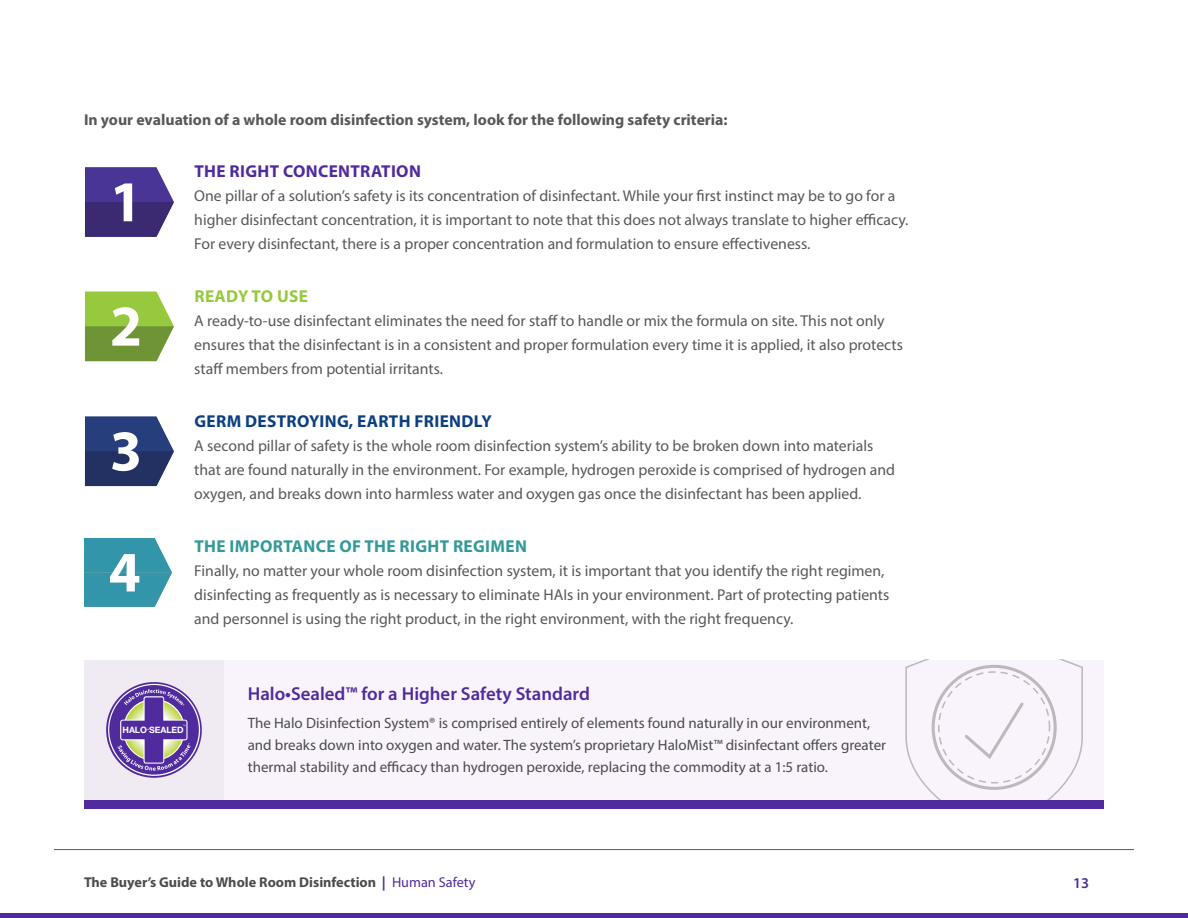
<style>
.page{position:relative;width:1188px;height:918px;background:#fff}
.page>*{position:absolute;margin:0;border:0;box-sizing:border-box;transform-origin:0 0}
.t1{font:700 58.2px "Myriad Pro";color:#fff}
.t2{font:700 57.6px "Myriad Pro";color:#fff}
.t3{font:600 18.75px "Myriad Pro";color:#502b9e}
.t4{font:700 17.25px "Myriad Pro";letter-spacing:.02em;color:#399}
.t5{font:700 17.25px "Myriad Pro";letter-spacing:.02em;color:#0d3f80}
.t6{font:700 17.25px "Myriad Pro";letter-spacing:.02em;color:#502b9e}
.t7{font:700 17.25px "Myriad Pro";letter-spacing:.02em;color:#96c93e}
.t8{font:15.75px/24px "Myriad Pro";color:#57585a}
.t9{font:700 15.75px "Myriad Pro";color:#57585a}
.t10{font:15px/21.8px "Myriad Pro";color:#4b4c4d}
.t11{font:600 15px "Myriad Pro";color:#502b9e}
.t12{font:700 14.25px "Myriad Pro";color:#4b4c4d}
.t13{font:700 8.85px "Helvetica Neue";letter-spacing:-.01em;color:#fff}
.t14{font:3px "Helvetica Neue";color:#fff}
.s1{color:#502b9e}
.s2{font-weight:400;color:#502b9e}
</style>
<div class="page">
<div style="left:0;top:913px;width:1188px;height:5px;background:#502b9e"></div>
<hr style="left:54px;top:849px;width:1080px;height:1px;background:#57585a">
<div style="left:84px;top:660px;width:1020px;height:140px;background:#f9f3fb"></div>
<div style="left:84px;top:800px;width:1020px;height:8px;background:#502b9e"></div>
<svg style="left:85px;top:167px;width:89px;height:70px;background:#54438f"></svg>
<svg style="left:85px;top:292px;width:89px;height:69px;background:#8eb64d"></svg>
<svg style="left:84px;top:538px;width:88px;height:69px;background:#479fb2"></svg>
<svg style="left:85px;top:416px;width:89px;height:70px;background:#3a4b7d"></svg>
<div style="left:84px;top:660px;width:140px;height:140px;background:#f0eaf2"></div>
<svg style="left:106px;top:682px;width:96px;height:96px"></svg>
<svg style="left:108px;top:684px;width:92px;height:92px"></svg>
<div style="left:109px;top:685px;width:90px;height:90px;background:#502b9e;border-radius:50%"></div>
<svg style="left:124px;top:700px;width:60px;height:60px"></svg>
<div style="left:144px;top:696px;width:20px;height:68px;background:#c9bde0;border-radius:3px"></div>
<svg style="left:120px;top:720px;width:68px;height:20px"></svg>
<div style="left:145px;top:697px;width:18px;height:66px;background:#502b9e"></div>
<div style="left:121px;top:721px;width:65px;height:18px;background:#502b9e"></div>
<svg style="left:124px;top:689px;width:60px;height:17px"></svg>
<svg style="left:118px;top:743px;width:72px;height:28px"></svg>
<svg style="left:905px;top:660px;width:178px;height:140px"></svg>
<p class="t9" style="left:84px;top:110px;width:645px">In your evaluation of a whole room disinfection system, look for the following safety criteria:</p>
<p class="t6" style="left:195px;top:160px;width:228px">THE RIGHT CONCENTRATION</p>
<p class="t8" style="left:194px;top:183px;width:716px">One pillar of a solution’s safety is its concentration of disinfectant. While your first instinct may be to go for a higher disinfectant concentration, it is important to note that this does not always translate to higher efficacy.<br>For every disinfectant, there is a proper concentration and formulation to ensure effectiveness.</p>
<p class="t1" style="left:110px;top:164px;width:34px">1</p>
<p class="t1" style="left:110px;top:288px;width:34px">2</p>
<p class="t1" style="left:110px;top:413px;width:34px">3</p>
<p class="t2" style="left:109px;top:535px;width:33px">4</p>
<p class="t7" style="left:195px;top:285px;width:115px">READY TO USE</p>
<p class="t8" style="left:194px;top:309px;width:710px">A ready-to-use disinfectant eliminates the need for staff to handle or mix the formula on site. This not only ensures that the disinfectant is in a consistent and proper formulation every time it is applied, it also protects staff members from potential irritants.</p>
<p class="t5" style="left:195px;top:410px;width:299px">GERM DESTROYING, EARTH FRIENDLY</p>
<p class="t8" style="left:194px;top:434px;width:702px">A second pillar of safety is the whole room disinfection system’s ability to be broken down into materials that are found naturally in the environment. For example, hydrogen peroxide is comprised of hydrogen and oxygen, and breaks down into harmless water and oxygen gas once the disinfectant has been applied.</p>
<p class="t4" style="left:195px;top:535px;width:334px">THE IMPORTANCE OF THE RIGHT REGIMEN</p>
<p class="t8" style="left:194px;top:558px;width:697px">Finally, no matter your whole room disinfection system, it is important that you identify the right regimen, disinfecting as frequently as is necessary to eliminate HAIs in your environment. Part of protecting patients and personnel is using the right product, in the right environment, with the right frequency.</p>
<p class="t14" style="left:183px;top:723px;width:5px">™</p>
<p class="t13" style="left:123px;top:724px;width:63px">HALO SEALED</p>
<p class="t3" style="left:248px;top:682px;width:344px">Halo•Sealed™ for a Higher Safety Standard</p>
<p class="t10" style="left:248px;top:712px;width:640px">The Halo Disinfection System® is comprised entirely of elements found naturally in our environment, and breaks down into oxygen and water. The system’s proprietary HaloMist™ disinfectant offers greater thermal stability and efficacy than hydrogen peroxide, replacing the commodity at a 1:5 ratio.</p>
<p class="t12" style="left:84px;top:873px;width:393px">The Buyer’s Guide to Whole Room Disinfection <span class="s1">|</span> <span class="s2">Human Safety</span></p>
<p class="t11" style="left:1073px;top:873px;width:18px">13</p>
</div>
